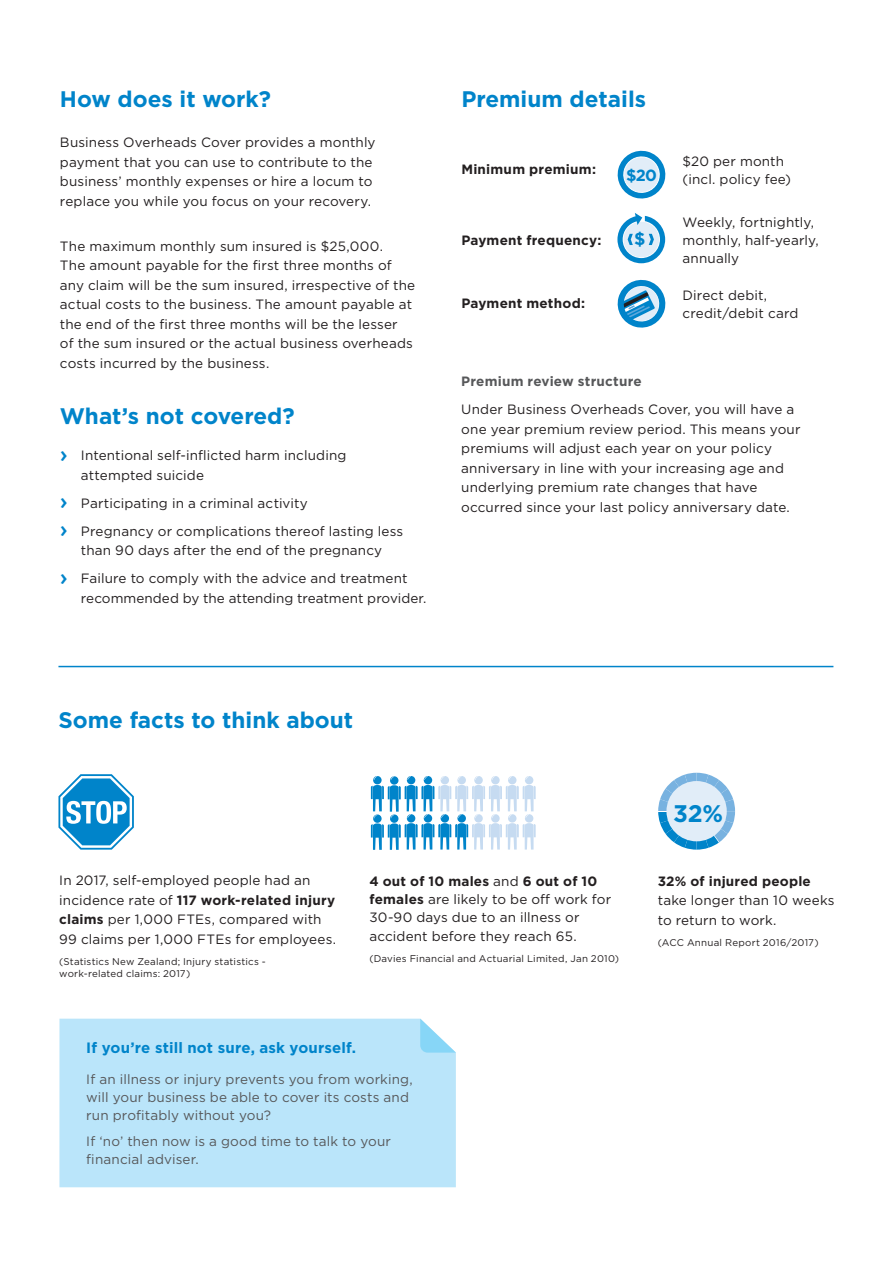
<style>
.page{position:relative;width:893px;height:1263px;background:#fff}
.page>*{position:absolute;margin:0;border:0;box-sizing:border-box;transform-origin:0 0}
.t1{font:700 24px "Gotham";color:#0084ca}
.t2{font:700 22.5px "Gotham";color:#0084ca}
.t3{font:700 17.55px "Gotham";color:#0084ca}
.t4{font:700 16.2px "Gotham";color:#0084ca}
.t5{font:700 15px "Gotham";letter-spacing:.01em;color:#0084ca}
.t6{font:13.5px/19.5px "Gotham";letter-spacing:.01em;color:#231f20}
.t7{font:13.5px/18px "Gotham";letter-spacing:.01em;color:#57585a}
.t8{font:700 13.5px "Gotham";letter-spacing:.015em;color:#231f20}
.t9{font:700 13.5px "Gotham";letter-spacing:.015em;color:#57585a}
.t10{font:9.75px/11.7px "Gotham";letter-spacing:.025em;color:#231f20}
.s1{font-weight:500;font-size:22.5px;color:#0084ca}
.s2{font-weight:700}
</style>
<div class="page">
<hr style="left:58px;top:666px;width:775px;height:1px;background:#0084ca">
<div style="left:59px;top:1019px;width:397px;height:168px;background:#bae5fa"></div>
<svg style="left:420px;top:1019px;width:36px;height:33px"></svg>
<svg style="left:617px;top:150px;width:49px;height:49px"></svg>
<svg style="left:617px;top:279px;width:49px;height:49px"></svg>
<svg style="left:617px;top:213px;width:48px;height:50px"></svg>
<svg style="left:658px;top:773px;width:77px;height:77px"></svg>
<div style="left:666px;top:781px;width:61px;height:60px;background:#e1edf8;border-radius:50%"></div>
<svg style="left:371px;top:776px;width:165px;height:74px"></svg>
<svg style="left:58px;top:774px;width:76px;height:76px"></svg>
<h2 class="t2" style="left:60px;top:84px;width:213px">How does it work?</h2>
<p class="t6" style="left:60px;top:133px;width:317px">Business Overheads Cover provides a monthly payment that you can use to contribute to the business’ monthly expenses or hire a locum to replace you while you focus on your recovery.</p>
<p class="t6" style="left:60px;top:236px;width:357px">The maximum monthly sum insured is $25,000.<br>The amount payable for the first three months of any claim will be the sum insured, irrespective of the actual costs to the business. The amount payable at the end of the first three months will be the lesser<br>of the sum insured or the actual business overheads costs incurred by the business.</p>
<h2 class="t2" style="left:60px;top:401px;width:236px">What’s not covered?</h2>
<p class="t6" style="left:81px;top:445px;width:267px;text-indent:-21px"><span class="s1">›</span> Intentional self-inflicted harm including attempted suicide</p>
<p class="t6" style="left:60px;top:488px;width:345px;line-height:28px"><span class="s1">›</span> Participating in a criminal activity<br><span class="s1">›</span> Pregnancy or complications thereof lasting less</p>
<p class="t6" style="left:60px;top:536px;width:349px;line-height:28px;text-align:center">than 90 days after the end of the pregnancy<br><span class="s1">›</span> Failure to comply with the advice and treatment</p>
<p class="t6" style="left:81px;top:588px;width:347px">recommended by the attending treatment provider.</p>
<h2 class="t2" style="left:461px;top:84px;width:186px">Premium details</h2>
<p class="t8" style="left:461px;top:160px;width:136px">Minimum premium:</p>
<p class="t8" style="left:461px;top:232px;width:142px">Payment frequency:</p>
<p class="t8" style="left:461px;top:294px;width:125px">Payment method:</p>
<p class="t4" style="left:626px;top:164px;width:33px">$20</p>
<p class="t3" style="left:634px;top:227px;width:13px">$</p>
<p class="t6" style="left:682px;top:152px;width:110px;line-height:18px">$20 per month (incl. policy fee)</p>
<p class="t6" style="left:682px;top:213px;width:138px;line-height:18px">Weekly, fortnightly, monthly, half-yearly, annually</p>
<p class="t6" style="left:682px;top:286px;width:117px;line-height:18px">Direct debit, credit/debit card</p>
<p class="t9" style="left:461px;top:373px;width:182px">Premium review structure</p>
<p class="t6" style="left:461px;top:400px;width:341px">Under Business Overheads Cover, you will have a one year premium review period. This means your premiums will adjust each year on your policy anniversary in line with your increasing age and underlying premium rate changes that have occurred since your last policy anniversary date.</p>
<h2 class="t2" style="left:58px;top:705px;width:296px">Some facts to think about</h2>
<h1 class="t1" style="left:673px;top:798px;width:52px">32%</h1>
<p class="t6" style="left:59px;top:870px;width:278px">In 2017, self-employed people had an incidence rate of <span class="s2">117 work-related injury claims</span> per 1,000 FTEs, compared with 99 claims per 1,000 FTEs for employees.</p>
<p class="t10" style="left:59px;top:956px;width:208px">(Statistics New Zealand; Injury statistics - work-related claims: 2017)</p>
<p class="t6" style="left:369px;top:871px;width:243px;line-height:18px"><span class="s2">4 out of 10 males</span> and <span class="s2">6 out of 10 females</span> are likely to be off work for<br>30-90 days due to an illness or</p>
<p class="t6" style="left:369px;top:926px;width:209px">accident before they reach 65.</p>
<p class="t10" style="left:369px;top:953px;width:251px">(Davies Financial and Actuarial Limited, Jan 2010)</p>
<p class="t5" style="left:86px;top:1038px;width:271px">If you’re still not sure, ask yourself.</p>
<p class="t7" style="left:86px;top:1070px;width:328px">If an illness or injury prevents you from working, will your business be able to cover its costs and run profitably without you?</p>
<p class="t7" style="left:86px;top:1132px;width:306px">If ‘no’ then now is a good time to talk to your financial adviser.</p>
<p class="t8" style="left:658px;top:872px;width:155px">32% of injured people</p>
<p class="t6" style="left:658px;top:890px;width:178px">take longer than 10 weeks to return to work.</p>
<p class="t10" style="left:658px;top:936px;width:162px">(ACC Annual Report 2016/2017)</p>
</div>
